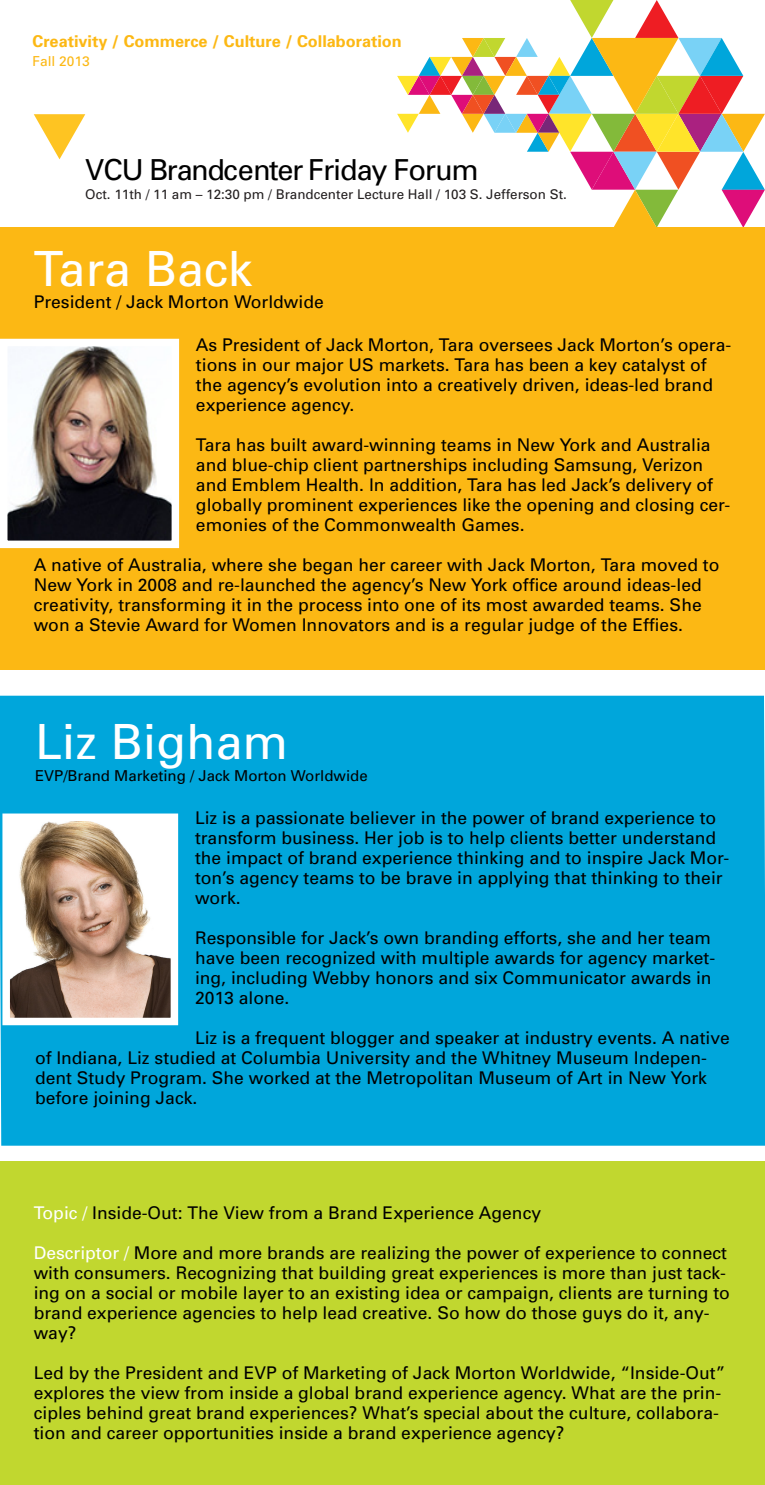
<style>
.page{position:relative;width:765px;height:1485px;background:#fff}
.page>*{position:absolute;margin:0;border:0;box-sizing:border-box;transform-origin:0 0}
.t1{font:48.5px "Univers";color:#fff}
.t2{font:29px "Univers";letter-spacing:-.04em;color:#000}
.t3{font:17.5px/20px "Univers";color:#000}
.t4{font:700 16.25px "Univers";color:#fcb814}
.t5{font:15px "Univers";color:#000}
.t6{font:13.75px "Univers";color:#fcb814}
.t7{font:13.5px "Univers";color:#231f20}
.s1{color:#fff}
</style>
<div class="page">
<svg style="left:397px;top:0;width:368px;height:228px"></svg>
<svg style="left:34px;top:114px;width:51px;height:45px"></svg>
<div style="left:0;top:228px;width:765px;height:443px;background:#fcb814"></div>
<div style="left:0;top:1162px;width:765px;height:323px;background:#c1d72f"></div>
<img style="left:9px;top:348px;width:161px;height:191px">
<div style="left:0;top:339px;width:179px;height:209px;border:8px solid #fff"></div>
<div style="left:0;top:696px;width:765px;height:450px;background:#00a6db"></div>
<img style="left:11px;top:823px;width:158px;height:193px">
<div style="left:2px;top:814px;width:176px;height:211px;border:8px solid #fff"></div>
<p class="t4" style="left:32px;top:31px;width:371px">Creativity / Commerce / Culture / Collaboration</p>
<p class="t6" style="left:32px;top:53px;width:59px">Fall 2013</p>
<p class="t2" style="left:85px;top:152px;width:395px">VCU Brandcenter Friday Forum</p>
<p class="t7" style="left:85px;top:186px;width:483px">Oct. 11th / 11 am – 12:30 pm / Brandcenter Lecture Hall / 103 S. Jefferson St.</p>
<p class="t1" style="left:34px;top:238px;width:220px">Tara Back</p>
<p class="t3" style="left:34px;top:292px;width:292px">President / Jack Morton Worldwide</p>
<p class="t3" style="left:196px;top:334px;width:537px">As President of Jack Morton, Tara oversees Jack Morton’s opera&shy;tions in our major US markets. Tara has been a key catalyst of the agency’s evolution into a creatively driven, ideas-led brand experience agency.</p>
<p class="t3" style="left:196px;top:434px;width:536px">Tara has built award-winning teams in New York and Australia and blue-chip client partnerships including Samsung, Verizon and Emblem Health. In addition, Tara has led Jack’s delivery of globally prominent experiences like the opening and closing cer&shy;emonies of the Commonwealth Games.</p>
<p class="t3" style="left:34px;top:554px;width:687px">A native of Australia, where she began her career with Jack Morton, Tara moved to New York in 2008 and re-launched the agency’s New York office around ideas-led creativity, transforming it in the process into one of its most awarded teams. She won a Stevie Award for Women Innovators and is a regular judge of the Effies.</p>
<p class="t1" style="left:35px;top:711px;width:255px">Liz Bigham</p>
<p class="t5" style="left:35px;top:767px;width:334px">EVP/Brand Marketing / Jack Morton Worldwide</p>
<p class="t3" style="left:195px;top:807px;width:536px">Liz is a passionate believer in the power of brand experience to transform business. Her job is to help clients better understand the impact of brand experience thinking and to inspire Jack Mor&shy;ton’s agency teams to be brave in applying that thinking to their work.</p>
<p class="t3" style="left:195px;top:927px;width:522px">Responsible for Jack’s own branding efforts, she and her team have been recognized with multiple awards for agency market&shy;ing, including Webby honors and six Communicator awards in 2013 alone.</p>
<p class="t3" style="left:35px;top:1027px;width:696px;text-indent:160px">Liz is a frequent blogger and speaker at industry events. A native of Indiana, Liz studied at Columbia University and the Whitney Museum Indepen&shy;dent Study Program. She worked at the Metropolitan Museum of Art in New York before joining Jack.</p>
<p class="t3" style="left:34px;top:1203px;width:509px"><span class="s1">Topic /</span> Inside-Out: The View from a Brand Experience Agency</p>
<p class="t3" style="left:34px;top:1243px;width:698px"><span class="s1">Descriptor /</span> More and more brands are realizing the power of experience to connect with consumers. Recognizing that building great experiences is more than just tack&shy;ing on a social or mobile layer to an existing idea or campaign, clients are turning to brand experience agencies to help lead creative. So how do those guys do it, any&shy;way?</p>
<p class="t3" style="left:34px;top:1363px;width:693px">Led by the President and EVP of Marketing of Jack Morton Worldwide, “Inside-Out” explores the view from inside a global brand experience agency. What are the prin&shy;ciples behind great brand experiences? What’s special about the culture, collabora&shy;tion and career opportunities inside a brand experience agency?</p>
</div>
